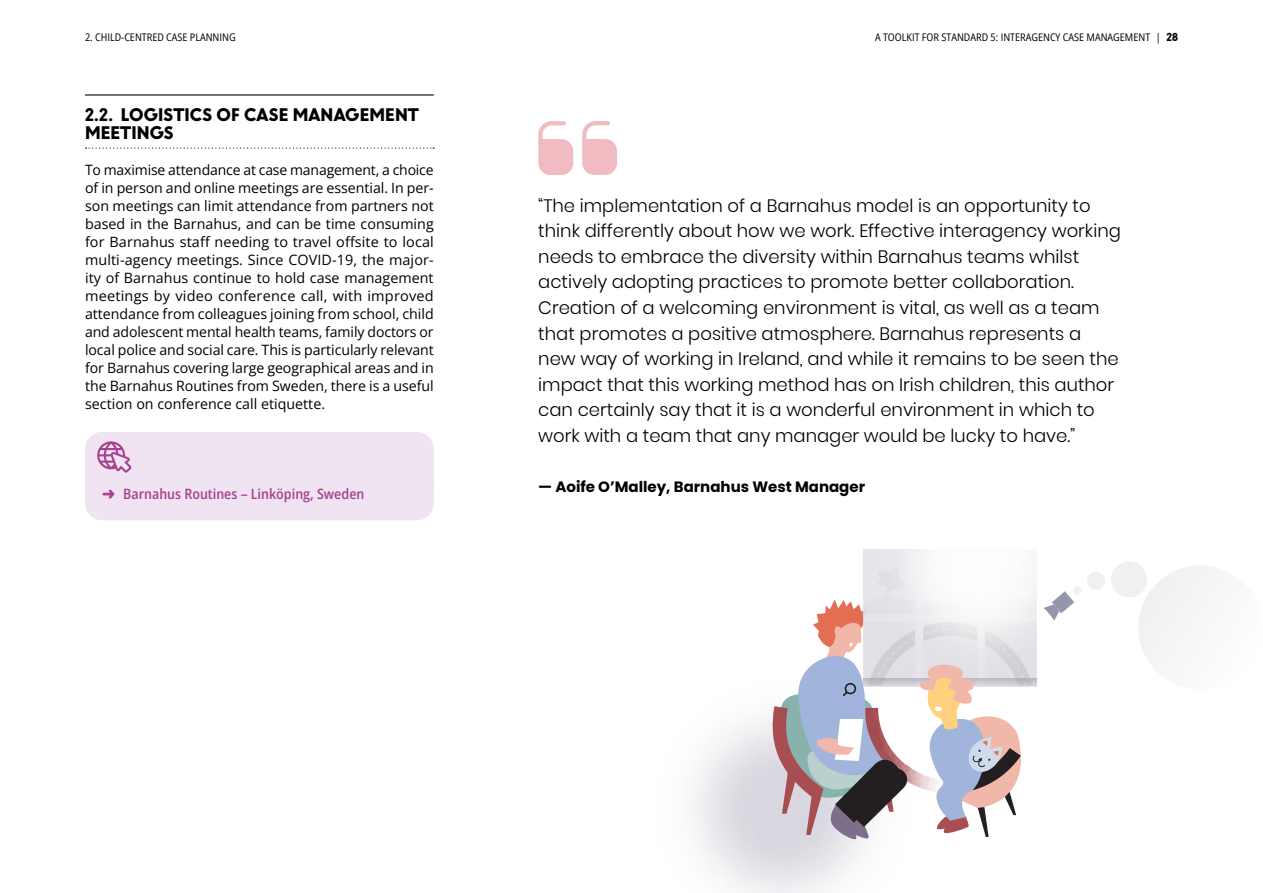
<style>
.page{position:relative;width:1263px;height:893px;background:#fff}
.page>*{position:absolute;margin:0;border:0;box-sizing:border-box;transform-origin:0 0}
.t1{font:300 18px/25.5px "Poppins";color:#000}
.t2{font:900 16.5px/18px "U8";letter-spacing:.01em;color:#000}
.t3{font:700 15px "Poppins";color:#000}
.t4{font:14.25px/18px "Open Sans";color:#000;text-align:justify}
.t5{font:600 semi-condensed 14.25px "Open Sans";color:#a84191}
.t6{font:semi-condensed 10.5px "Open Sans";color:#000}
.s1{font-stretch:normal}
.s2{font-family:"U8";font-weight:900;font-stretch:normal}
</style>
<div class="page">
<div style="left:1073px;top:586px;width:9px;height:9px;background:#eff0f1;border-radius:50%"></div>
<div style="left:1087px;top:572px;width:18px;height:18px;background:#eff0f1;border-radius:50%"></div>
<div style="left:1111px;top:561px;width:36px;height:36px;background:#eff0f1;border-radius:50%"></div>
<div style="left:1138px;top:565px;width:124px;height:125px;background:#f6f7f7;border-radius:62px"></div>
<svg style="left:1044px;top:591px;width:30px;height:30px"></svg>
<svg style="left:770px;top:549px;width:266px;height:292px"></svg>
<hr style="left:85px;top:94px;width:349px;height:2px;background:#000">
<svg style="left:86px;top:148px;width:348px;height:1px"></svg>
<div style="left:85px;top:467px;width:349px;height:53px;background:#f0e4f2;border-radius:17px"></div>
<div style="left:85px;top:432px;width:349px;height:48px;background:#f0e4f2"></div>
<svg style="left:582px;top:121px;width:35px;height:54px"></svg>
<svg style="left:538px;top:121px;width:35px;height:54px"></svg>
<p class="t6" style="left:85px;top:30px;width:88px">2. CHILD-CENTRED CASE</p>
<p class="t6" style="left:190px;top:30px;width:47px">PLANNING</p>
<p class="t6" style="left:875px;top:30px;width:304px">A TOOLKIT FOR STANDARD 5: INTERAGENCY CASE MANAGEMENT <span class="s1">|</span> <span class="s2">28</span></p>
<p class="t2" style="left:85px;top:104px;width:335px">2.2. LOGISTICS OF CASE MANAGEMENT<br>MEETINGS</p>
<p class="t4" style="left:85px;top:161px;width:350px">To maximise attendance at case management, a choice of in person and online meetings are essential. In per&shy;son meetings can limit attendance from partners not based in the Barnahus, and can be time consuming for Barnahus staff needing to travel offsite to local multi-agency meetings. Since COVID-19, the major&shy;ity of Barnahus continue to hold case management meetings by video conference call, with improved attendance from colleagues joining from school, child and adolescent mental health teams, family doctors or local police and social care. This is particularly relevant for Barnahus covering large geographical areas and in the Barnahus Routines from Sweden, there is a useful section on conference call etiquette.</p>
<p class="t5" style="left:102px;top:484px;width:264px">➜ Barnahus Routines – Linköping, Sweden</p>
<p class="t1" style="left:538px;top:193px;width:584px">“The implementation of a Barnahus model is an opportunity to think differently about how we work. Effective interagency working needs to embrace the diversity within Barnahus teams whilst actively adopting practices to promote better collaboration.<br>Creation of a welcoming environment is vital, as well as a team that promotes a positive atmosphere. Barnahus represents a new way of working in Ireland, and while it remains to be seen the impact that this working method has on Irish children, this author can certainly say that it is a wonderful environment in which to work with a team that any manager would be lucky to have.”</p>
<p class="t3" style="left:538px;top:478px;width:328px">— Aoife O’Malley, Barnahus West Manager</p>
</div>
